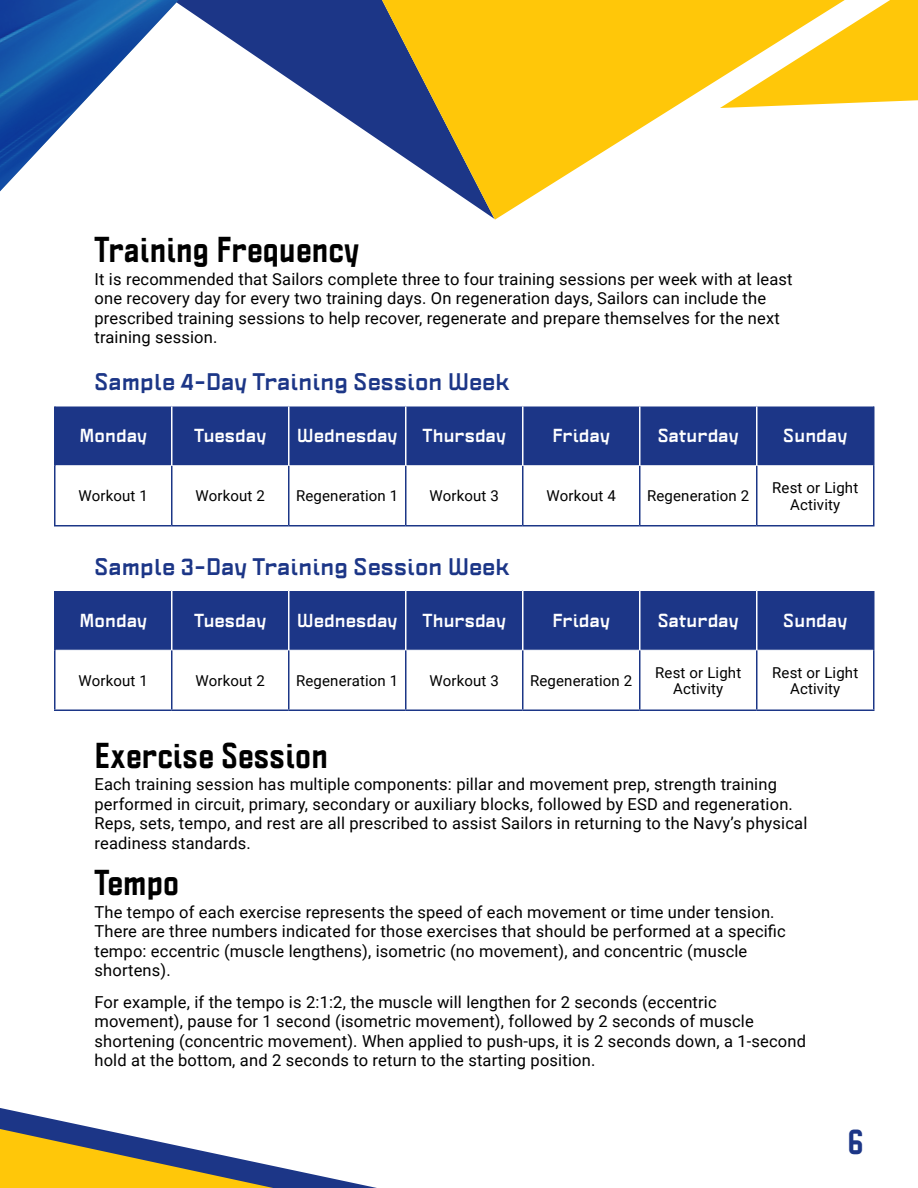
<style>
.page{position:relative;width:918px;height:1188px;background:#fff}
.page>*{position:absolute;margin:0;border:0;box-sizing:border-box;transform-origin:0 0}
.t1{font:800 31.5px "Politica";letter-spacing:.01em;color:#000}
.t2{font:800 31.5px "Politica";color:#1c3687}
.t3{font:21px "Politica Extra Bold Xp";letter-spacing:.01em;color:#1c3687}
.t4{font:16.5px/19.5px "Roboto";letter-spacing:.01em;color:#000}
.t5{font:16.5px "Politica Extra Bold Xp";letter-spacing:.01em;color:#fff}
.t6{font:15px/16.5px "Roboto";letter-spacing:.01em;color:#000;text-align:center}
</style>
<div class="page">
<svg style="left:0;top:1108px;width:377px;height:80px"></svg>
<svg style="left:179px;top:0;width:203px;height:143px"></svg>
<svg style="left:382px;top:0;width:338px;height:220px;fill:#ffc709"></svg>
<svg style="left:720px;top:0;width:198px;height:108px"></svg>
<img style="left:0;top:0;width:179px;height:191px">
<div style="left:56px;top:406px;width:817px;height:59px;background:#1c3687"></div>
<hr style="left:171px;top:406px;width:1px;height:60px;background:#fff">
<hr style="left:288px;top:406px;width:2px;height:60px;background:#fff">
<hr style="left:405px;top:406px;width:1px;height:60px;background:#fff">
<hr style="left:522px;top:406px;width:2px;height:60px;background:#fff">
<hr style="left:639px;top:406px;width:1px;height:60px;background:#fff">
<hr style="left:756px;top:406px;width:2px;height:60px;background:#fff">
<hr style="left:54px;top:406px;width:2px;height:60px;background:#1c3687">
<hr style="left:873px;top:406px;width:1px;height:60px;background:#1c3687">
<hr style="left:54px;top:466px;width:2px;height:59px;background:#1c3687">
<hr style="left:171px;top:466px;width:1px;height:59px;background:#1c3687">
<hr style="left:288px;top:466px;width:2px;height:59px;background:#1c3687">
<hr style="left:405px;top:466px;width:1px;height:59px;background:#1c3687">
<hr style="left:522px;top:466px;width:2px;height:59px;background:#1c3687">
<hr style="left:639px;top:466px;width:1px;height:59px;background:#1c3687">
<hr style="left:756px;top:466px;width:2px;height:59px;background:#1c3687">
<hr style="left:873px;top:466px;width:1px;height:59px;background:#1c3687">
<hr style="left:54px;top:525px;width:118px;height:1px;background:#1c3687">
<hr style="left:172px;top:525px;width:117px;height:1px;background:#1c3687">
<hr style="left:289px;top:525px;width:117px;height:1px;background:#1c3687">
<hr style="left:406px;top:525px;width:117px;height:1px;background:#1c3687">
<hr style="left:523px;top:525px;width:117px;height:1px;background:#1c3687">
<hr style="left:640px;top:525px;width:117px;height:1px;background:#1c3687">
<hr style="left:757px;top:525px;width:117px;height:1px;background:#1c3687">
<div style="left:56px;top:591px;width:817px;height:59px;background:#1c3687"></div>
<hr style="left:171px;top:591px;width:1px;height:59px;background:#fff">
<hr style="left:288px;top:591px;width:2px;height:59px;background:#fff">
<hr style="left:405px;top:591px;width:1px;height:59px;background:#fff">
<hr style="left:522px;top:591px;width:2px;height:59px;background:#fff">
<hr style="left:639px;top:591px;width:1px;height:59px;background:#fff">
<hr style="left:756px;top:591px;width:2px;height:59px;background:#fff">
<hr style="left:54px;top:591px;width:2px;height:59px;background:#1c3687">
<hr style="left:873px;top:591px;width:1px;height:59px;background:#1c3687">
<hr style="left:54px;top:650px;width:2px;height:60px;background:#1c3687">
<hr style="left:171px;top:650px;width:1px;height:60px;background:#1c3687">
<hr style="left:288px;top:650px;width:2px;height:60px;background:#1c3687">
<hr style="left:405px;top:650px;width:1px;height:60px;background:#1c3687">
<hr style="left:522px;top:650px;width:2px;height:60px;background:#1c3687">
<hr style="left:639px;top:650px;width:1px;height:60px;background:#1c3687">
<hr style="left:756px;top:650px;width:2px;height:60px;background:#1c3687">
<hr style="left:873px;top:650px;width:1px;height:60px;background:#1c3687">
<hr style="left:54px;top:710px;width:118px;height:1px;background:#1c3687">
<hr style="left:172px;top:710px;width:117px;height:1px;background:#1c3687">
<hr style="left:289px;top:710px;width:117px;height:1px;background:#1c3687">
<hr style="left:406px;top:710px;width:117px;height:1px;background:#1c3687">
<hr style="left:523px;top:710px;width:117px;height:1px;background:#1c3687">
<hr style="left:640px;top:710px;width:117px;height:1px;background:#1c3687">
<hr style="left:757px;top:710px;width:117px;height:1px;background:#1c3687">
<h1 class="t1" style="left:94px;top:226px;width:266px">Training Frequency</h1>
<p class="t4" style="left:94px;top:268px;width:700px">It is recommended that Sailors complete three to four training sessions per week with at least one recovery day for every two training days. On regeneration days, Sailors can include the prescribed training sessions to help recover, regenerate and prepare themselves for the next training session.</p>
<p class="t3" style="left:94px;top:366px;width:416px">Sample 4-Day Training Session Week</p>
<p class="t5" style="left:79px;top:424px;width:69px">Monday</p>
<p class="t5" style="left:194px;top:424px;width:74px">Tuesday</p>
<p class="t5" style="left:297px;top:424px;width:102px">Wednesday</p>
<p class="t5" style="left:422px;top:424px;width:85px">Thursday</p>
<p class="t5" style="left:553px;top:424px;width:59px">Friday</p>
<p class="t5" style="left:658px;top:424px;width:82px">Saturday</p>
<p class="t5" style="left:783px;top:424px;width:66px">Sunday</p>
<p class="t6" style="left:79px;top:487px;width:71px">Workout 1</p>
<p class="t6" style="left:196px;top:487px;width:71px">Workout 2</p>
<p class="t6" style="left:296px;top:487px;width:104px">Regeneration 1</p>
<p class="t6" style="left:430px;top:487px;width:71px">Workout 3</p>
<p class="t6" style="left:547px;top:487px;width:71px">Workout 4</p>
<p class="t6" style="left:647px;top:487px;width:104px">Regeneration 2</p>
<p class="t6" style="left:772px;top:479px;width:87px">Rest or Light<br>Activity</p>
<p class="t3" style="left:94px;top:551px;width:416px">Sample 3-Day Training Session Week</p>
<p class="t5" style="left:79px;top:608px;width:69px">Monday</p>
<p class="t5" style="left:194px;top:608px;width:74px">Tuesday</p>
<p class="t5" style="left:297px;top:608px;width:102px">Wednesday</p>
<p class="t5" style="left:422px;top:608px;width:85px">Thursday</p>
<p class="t5" style="left:553px;top:608px;width:59px">Friday</p>
<p class="t5" style="left:658px;top:608px;width:82px">Saturday</p>
<p class="t5" style="left:783px;top:608px;width:66px">Sunday</p>
<p class="t6" style="left:79px;top:672px;width:71px">Workout 1</p>
<p class="t6" style="left:196px;top:672px;width:71px">Workout 2</p>
<p class="t6" style="left:296px;top:672px;width:104px">Regeneration 1</p>
<p class="t6" style="left:430px;top:672px;width:71px">Workout 3</p>
<p class="t6" style="left:530px;top:672px;width:104px">Regeneration 2</p>
<p class="t6" style="left:655px;top:663px;width:87px">Rest or Light<br>Activity</p>
<p class="t6" style="left:772px;top:663px;width:87px">Rest or Light<br>Activity</p>
<h1 class="t1" style="left:94px;top:732px;width:235px">Exercise Session</h1>
<p class="t4" style="left:94px;top:774px;width:714px">Each training session has multiple components: pillar and movement prep, strength training performed in circuit, primary, secondary or auxiliary blocks, followed by ESD and regeneration.<br>Reps, sets, tempo, and rest are all prescribed to assist Sailors in returning to the Navy’s physical readiness standards.</p>
<h1 class="t1" style="left:94px;top:859px;width:86px">Tempo</h1>
<p class="t4" style="left:94px;top:901px;width:693px">The tempo of each exercise represents the speed of each movement or time under tension.<br>There are three numbers indicated for those exercises that should be performed at a specific tempo: eccentric (muscle lengthens), isometric (no movement), and concentric (muscle shortens).</p>
<p class="t4" style="left:94px;top:991px;width:713px">For example, if the tempo is 2:1:2, the muscle will lengthen for 2 seconds (eccentric movement), pause for 1 second (isometric movement), followed by 2 seconds of muscle shortening (concentric movement). When applied to push-ups, it is 2 seconds down, a 1-second hold at the bottom, and 2 seconds to return to the starting position.</p>
<h1 class="t2" style="left:847px;top:1118px;width:18px">6</h1>
</div>
